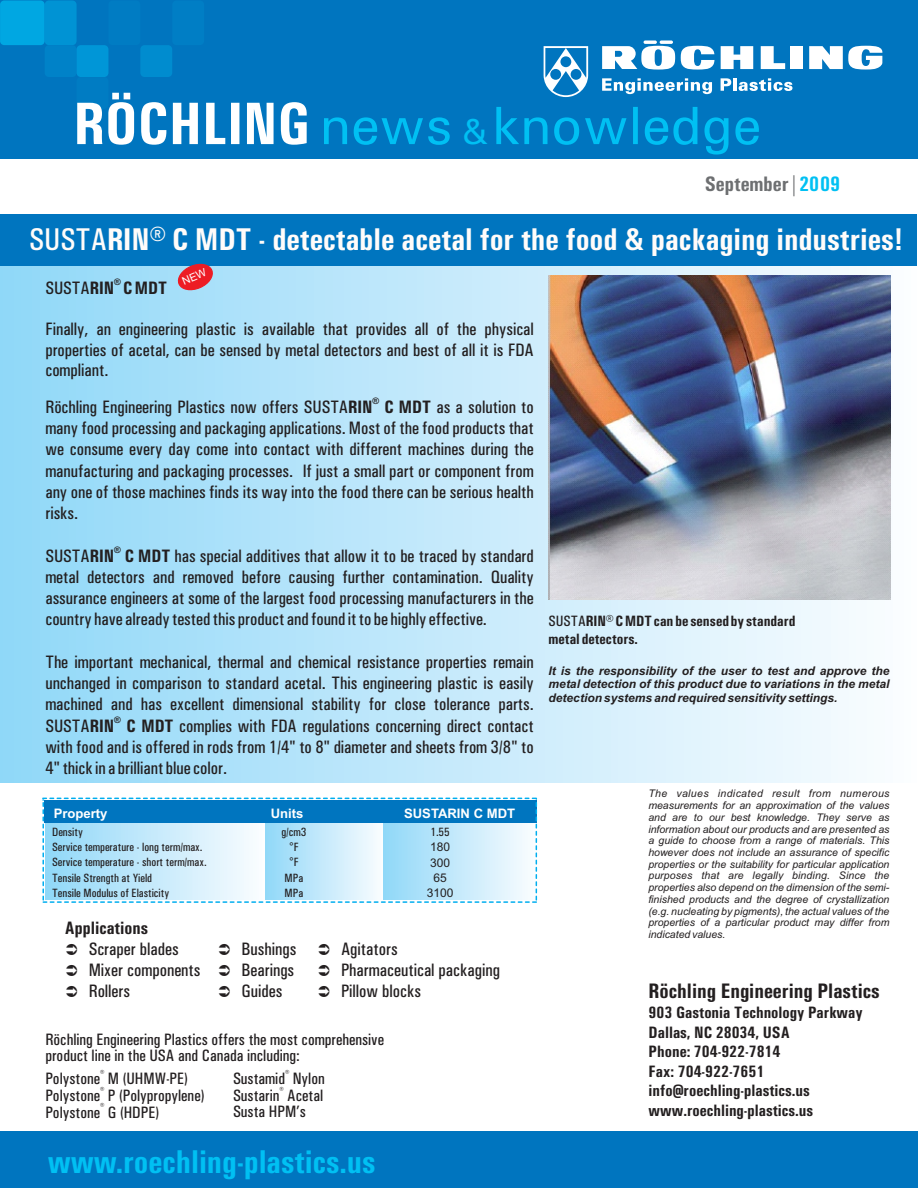
<style>
.page{position:relative;width:918px;height:1188px;background:#fff}
.page>*{position:absolute;margin:0;border:0;box-sizing:border-box;transform-origin:0 0}
.t1{font:500 54px "Univers";color:#00c0f3}
.t2{font:700 condensed 33px "Univers";color:#00c0f3}
.t3{font:700 condensed 31.5px "Univers";color:#fffcfa}
.t4{font:700 condensed 21px "Univers";color:#231f20}
.t5{font:700 condensed 21px "Univers";color:#6d6f71}
.t6{font:500 condensed 18px/21.3px "Univers";color:#231f20;text-align:justify}
.t7{font:700 condensed 18px "Univers";color:#231f20}
.t8{font:500 condensed 16.5px/16.4px "Univers";color:#231f20}
.t9{font:700 condensed 16.5px/19.5px "Univers";color:#231f20}
.t10{font:700 condensed 15px/17.7px "Univers";color:#231f20}
.t11{font:700 13.05px "Arial";color:#fff}
.t12{font:italic 700 12px/13.4px "Arial";color:#231f20;text-align:justify}
.t13{font:500 condensed 12px "Univers";color:#231f20}
.t14{font:12px "Arial";color:#231f20}
.t15{font:italic 10.5px/11.7px "Arial";color:#231f20;text-align:justify}
.t16{font:700 9px "Arial";color:#231f20}
.t17{font:500 condensed 8.25px "Univers";color:#231f20}
.s1{font-weight:700;font-stretch:condensed;font-size:60px;color:#fff}
.s2{font-size:36px}
.s3{color:#00c0f3}
.s4{font-weight:500}
.s5{font-weight:700}
.s6{font-family:"Univers";font-weight:500;font-stretch:condensed}
</style>
<div class="page">
<div style="left:0;top:214px;width:917px;height:53px;background:#0075bf"></div>
<div style="left:0;top:0;width:918px;height:159px;background:#0075bf"></div>
<svg style="left:0;top:0;width:172px;height:77px"></svg>
<div style="left:0;top:1131px;width:918px;height:57px;background:#0075bf"></div>
<div style="left:0;top:267px;width:917px;height:515px;background:linear-gradient(to right,#91d8f9,#fafbfd)"></div>
<svg style="left:602px;top:78px;width:110px;height:16px"></svg>
<svg style="left:721px;top:78px;width:10px;height:13px"></svg>
<hr style="left:733px;top:78px;width:4px;height:13px;background:#fff">
<svg style="left:739px;top:78px;width:53px;height:13px"></svg>
<svg style="left:544px;top:46px;width:44px;height:51px"></svg>
<svg style="left:602px;top:46px;width:73px;height:24px"></svg>
<svg style="left:721px;top:46px;width:32px;height:23px"></svg>
<svg style="left:681px;top:46px;width:33px;height:24px"></svg>
<svg style="left:761px;top:46px;width:24px;height:23px"></svg>
<div style="left:790px;top:46px;width:13px;height:23px;background:#fff"></div>
<svg style="left:809px;top:46px;width:74px;height:24px"></svg>
<svg style="left:644px;top:40px;width:13px;height:4px"></svg>
<svg style="left:660px;top:40px;width:13px;height:4px"></svg>
<img style="left:549px;top:276px;width:341px;height:324px">
<svg style="left:42px;top:798px;width:495px;height:105px;background:#99d0ee"></svg>
<svg style="left:175px;top:263px;width:39px;height:30px"></svg>
<h1 class="t1" style="left:74px;top:107px;width:689px"><span class="s1">RÖCHLING</span> news <span class="s2">&amp;</span>knowledge</h1>
<p class="t5" style="left:705px;top:176px;width:137px">September|<span class="s3">2009</span></p>
<h3 class="t3" style="left:29px;top:229px;width:875px"><span class="s4">SUSTA</span>RIN® C MDT - detectable acetal for the food &amp; packaging industries!</h3>
<p class="t16" style="left:114px;top:278px;width:8px">®</p>
<p class="t7" style="left:45px;top:281px;width:123px"><span class="s4">SUSTA</span>RIN C MDT</p>
<p class="t6" style="left:45px;top:320px;width:490px;line-height:20.7px">Finally, an engineering plastic is available that provides all of the physical properties of acetal, can be sensed by metal detectors and best of all it is FDA compliant.</p>
<p class="t16" style="left:372px;top:397px;width:8px">®</p>
<p class="t6" style="left:45px;top:397px;width:490px">Röchling Engineering Plastics now offers SUSTA<span class="s5">RIN C MDT</span> as a solution to many food processing and packaging applications. Most of the food products that we consume every day come into contact with different machines during the manufacturing and packaging processes. If just a small part or component from any one of those machines finds its way into the food there can be serious health risks.</p>
<p class="t16" style="left:114px;top:546px;width:8px">®</p>
<p class="t6" style="left:45px;top:546px;width:490px">SUSTA<span class="s5">RIN C MDT</span> has special additives that allow it to be traced by standard metal detectors and removed before causing further contamination. Quality assurance engineers at some of the largest food processing manufacturers in the country have already tested this product and found it to be highly effective.</p>
<p class="t6" style="left:45px;top:653px;width:490px">The important mechanical, thermal and chemical resistance properties remain unchanged in comparison to standard acetal. This engineering plastic is easily machined and has excellent dimensional stability for close tolerance parts.</p>
<p class="t16" style="left:114px;top:716px;width:8px">®</p>
<p class="t6" style="left:45px;top:717px;width:490px">SUSTA<span class="s5">RIN C MDT</span> complies with FDA regulations concerning direct contact with food and is offered in rods from 1/4" to 8" diameter and sheets from 3/8" to 4" thick in a brilliant blue color.</p>
<p class="t11" style="left:54px;top:809px;width:55px">Property</p>
<p class="t11" style="left:271px;top:809px;width:34px">Units</p>
<p class="t11" style="left:404px;top:809px;width:113px">SUSTARIN C MDT</p>
<p class="t13" style="left:52px;top:827px;width:32px">Density</p>
<p class="t13" style="left:281px;top:827px;width:26px">g/cm3</p>
<p class="t13" style="left:430px;top:827px;width:21px">1.55</p>
<p class="t13" style="left:52px;top:843px;width:152px">Service temperature - long term/max.</p>
<p class="t14" style="left:289px;top:842px;width:11px">°<span class="s6">F</span></p>
<p class="t14" style="left:430px;top:842px;width:22px">180</p>
<p class="t13" style="left:52px;top:858px;width:156px">Service temperature - short term/max.</p>
<p class="t14" style="left:289px;top:858px;width:11px">°<span class="s6">F</span></p>
<p class="t14" style="left:430px;top:858px;width:22px">300</p>
<p class="t13" style="left:52px;top:873px;width:102px">Tensile Strength at Yield</p>
<p class="t13" style="left:285px;top:873px;width:20px">MPa</p>
<p class="t14" style="left:433px;top:873px;width:15px">65</p>
<p class="t13" style="left:52px;top:889px;width:119px">Tensile Modulus of Elasticity</p>
<p class="t13" style="left:285px;top:889px;width:20px">MPa</p>
<p class="t14" style="left:427px;top:888px;width:28px">3100</p>
<p class="t7" style="left:65px;top:921px;width:85px">Applications</p>
<p class="t6" style="left:89px;top:940px;width:91px">Scraper blades</p>
<p class="t6" style="left:241px;top:940px;width:56px">Bushings</p>
<p class="t6" style="left:341px;top:940px;width:58px">Agitators</p>
<p class="t6" style="left:89px;top:961px;width:113px">Mixer components</p>
<p class="t6" style="left:241px;top:961px;width:54px">Bearings</p>
<p class="t6" style="left:341px;top:961px;width:161px">Pharmaceutical packaging</p>
<p class="t6" style="left:89px;top:982px;width:43px">Rollers</p>
<p class="t6" style="left:241px;top:982px;width:42px">Guides</p>
<p class="t6" style="left:341px;top:982px;width:82px">Pillow blocks</p>
<p class="t8" style="left:45px;top:1032px;width:340px">Röchling Engineering Plastics offers the most comprehensive product line in the USA and Canada including:</p>
<p class="t17" style="left:100px;top:1070px;width:6px">®</p>
<p class="t17" style="left:285px;top:1070px;width:6px">®</p>
<p class="t8" style="left:45px;top:1072px;width:144px">Polystone M (UHMW-PE)</p>
<p class="t8" style="left:233px;top:1072px;width:93px">Sustamid Nylon</p>
<p class="t17" style="left:100px;top:1087px;width:6px">®</p>
<p class="t17" style="left:280px;top:1087px;width:6px">®</p>
<p class="t8" style="left:45px;top:1089px;width:161px">Polystone P (Polypropylene)</p>
<p class="t8" style="left:233px;top:1089px;width:92px">Sustarin Acetal</p>
<p class="t17" style="left:100px;top:1104px;width:6px">®</p>
<p class="t8" style="left:45px;top:1105px;width:115px">Polystone G (HDPE)</p>
<p class="t8" style="left:233px;top:1105px;width:75px">Susta HPM’s</p>
<h2 class="t2" style="left:48px;top:1150px;width:329px">www.roechling-plastics.us</h2>
<p class="t10" style="left:549px;top:614px;width:248px"><span class="s4">SUSTA</span>RIN® C MDT can be sensed by standard metal detectors.</p>
<p class="t12" style="left:549px;top:665px;width:342px">It is the responsibility of the user to test and approve the metal detection of this product due to variations in the metal detection systems and required sensitivity settings.</p>
<p class="t15" style="left:648px;top:789px;width:243px">The values indicated result from numerous measurements for an approximation of the values and are to our best knowledge. They serve as information about our products and are presented as a guide to choose from a range of materials. This however does not include an assurance of specific properties or the suitability for particular application purposes that are legally binding. Since the properties also depend on the dimension of the semi&shy;finished products and the degree of crystallization (e.g. nucleating by pigments), the actual values of the properties of a particular product may differ from indicated values.</p>
<p class="t4" style="left:649px;top:983px;width:233px">Röchling Engineering Plastics</p>
<p class="t9" style="left:649px;top:1004px;width:216px">903 Gastonia Technology Parkway<br>Dallas, NC 28034, USA<br>Phone: 704-922-7814<br>Fax: 704-922-7651 info@roechling-plastics.us www.roechling-plastics.us</p>
</div>
